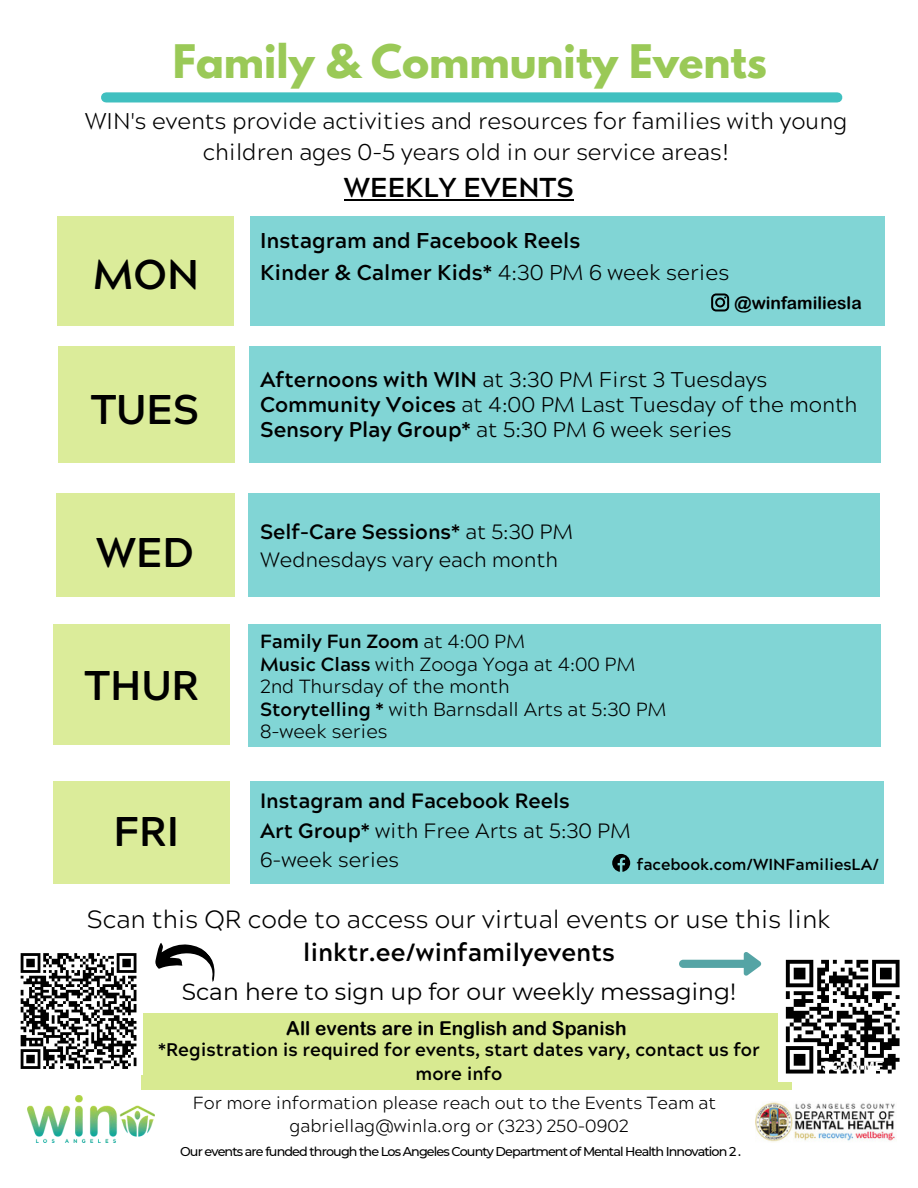
<style>
.page{position:relative;width:918px;height:1188px;background:#fff}
.page>*{position:absolute;margin:0;border:0;box-sizing:border-box;transform-origin:0 0}
.t1{font:700 41.4px "Acherus Grotesque";color:#000}
.t2{font:700 40.95px "League Spartan";color:#9ac957}
.t3{font:700 27.3px "Acherus Grotesque";color:#000}
.t4{font:300 24.9px "Acherus Grotesque";color:#000}
.t5{font:700 24.9px "Acherus Grotesque";color:#000}
.t6{font:23.4px "Montserrat";color:#000}
.t7{font:300 22.8px/30.8px "Acherus Grotesque";color:#000;text-align:center}
.t8{font:700 21.45px/32.1px "Acherus Grotesque";color:#000}
.t9{font:300 21.3px/24.9px "Acherus Grotesque";color:#000}
.t10{font:700 20.7px/29.4px "Acherus Grotesque";color:#000}
.t11{font:300 20.7px/27.6px "Acherus Grotesque";color:#000}
.t12{font:19.2px "Arial Rounded MT Bold";color:#000}
.t13{font:300 19.05px/22.5px "Acherus Grotesque";color:#000}
.t14{font:700 18.3px/24.3px "Acherus Grotesque";color:#000;text-align:center}
.t15{font:300 17.55px/23.4px "Acherus Grotesque";color:#000;text-align:center}
.t16{font:17.4px "Arial Rounded MT Bold";color:#000}
.t17{font:700 15.9px "Acherus Grotesque";color:#000}
.t18{font:13.35px "Arial Rounded MT Bold";color:#fff}
.t19{font:500 12.75px "Montserrat";letter-spacing:-.07em;color:#000}
.s1{font-weight:300}
.s2{font-weight:700}
</style>
<div class="page">
<div style="left:106px;top:92px;width:731px;height:10px;background:#40c0c0"></div>
<img style="left:756px;top:1102px;width:139px;height:40px">
<div style="left:142px;top:1013px;width:650px;height:76px;background:#d8ea91"></div>
<img style="left:28px;top:1096px;width:127px;height:47px">
<div style="left:250px;top:216px;width:634px;height:109px;background:#81d5d5"></div>
<div style="left:250px;top:346px;width:631px;height:117px;background:#81d5d5"></div>
<div style="left:249px;top:493px;width:631px;height:104px;background:#81d5d5"></div>
<div style="left:248px;top:624px;width:632px;height:123px;background:#81d5d5"></div>
<div style="left:250px;top:781px;width:633px;height:103px;background:#81d5d5"></div>
<div style="left:58px;top:216px;width:176px;height:109px;background:#dbec9a"></div>
<div style="left:58px;top:346px;width:177px;height:117px;background:#dbec9a"></div>
<div style="left:56px;top:493px;width:179px;height:104px;background:#dbec9a"></div>
<div style="left:54px;top:624px;width:176px;height:120px;background:#dbec9a"></div>
<div style="left:54px;top:781px;width:176px;height:103px;background:#dbec9a"></div>
<svg style="left:679px;top:952px;width:82px;height:24px"></svg>
<svg style="left:711px;top:293px;width:18px;height:18px"></svg>
<svg style="left:612px;top:854px;width:18px;height:18px"></svg>
<svg style="left:155px;top:943px;width:60px;height:39px"></svg>
<div style="left:778px;top:952px;width:129px;height:129px;background:#fff"></div>
<svg style="left:785px;top:959px;width:115px;height:115px"></svg>
<svg style="left:20px;top:953px;width:117px;height:116px"></svg>
<hr style="left:344px;top:199px;width:230px;height:2px;background:#000">
<h2 class="t2" style="left:173px;top:42px;width:596px">Family &amp; Community Events</h2>
<p class="t7" style="left:85px;top:109px;width:764px">WIN's events provide activities and resources for families with young children ages 0-5 years old in our service areas!</p>
<h1 class="t1" style="left:93px;top:258px;width:108px">MON</h1>
<h1 class="t1" style="left:91px;top:393px;width:110px">TUES</h1>
<h1 class="t1" style="left:96px;top:536px;width:99px">WED</h1>
<h1 class="t1" style="left:85px;top:669px;width:116px">THUR</h1>
<h1 class="t1" style="left:113px;top:815px;width:67px">FRI</h1>
<h3 class="t3" style="left:344px;top:177px;width:231px">WEEKLY EVENTS</h3>
<p class="t8" style="left:260px;top:227px;width:471px">Instagram and Facebook Reels<br>Kinder &amp; Calmer Kids* <span class="s1">4:30 PM 6 week series</span></p>
<p class="t16" style="left:735px;top:292px;width:129px">@winfamiliesla</p>
<p class="t9" style="left:260px;top:370px;width:599px"><span class="s2">Afternoons with WIN</span> at 3:30 PM First 3 Tuesdays<br><span class="s2">Community Voices</span> at 4:00 PM Last Tuesday of the month<br><span class="s2">Sensory Play Group*</span> at 5:30 PM 6 week series</p>
<p class="t11" style="left:260px;top:521px;width:315px"><span class="s2">Self-Care Sessions*</span> at 5:30 PM<br>Wednesdays vary each month</p>
<p class="t13" style="left:260px;top:633px;width:408px"><span class="s2">Family Fun Zoom</span> at 4:00 PM<br><span class="s2">Music Class</span> with Zooga Yoga at 4:00 PM<br>2nd Thursday of the month<br><span class="s2">Storytelling *</span> with Barnsdall Arts at 5:30 PM<br>8-week series</p>
<p class="t10" style="left:260px;top:789px;width:372px">Instagram and Facebook Reels<br>Art Group* <span class="s1">with Free Arts at 5:30 PM<br>6-week series</span></p>
<p class="t17" style="left:637px;top:858px;width:244px">facebook.com/WINFamiliesLA/</p>
<h3 class="t4" style="left:87px;top:909px;width:745px">Scan this QR code to access our virtual events or use this link</h3>
<h3 class="t5" style="left:303px;top:943px;width:313px">linktr.ee/winfamilyevents</h3>
<p class="t6" style="left:182px;top:977px;width:556px">Scan here to sign up for our weekly messaging!</p>
<p class="t12" style="left:286px;top:1017px;width:342px">All events are in English and Spanish</p>
<p class="t14" style="left:158px;top:1040px;width:603px">*Registration is required for events, start dates vary, contact us for more info</p>
<p class="t15" style="left:193px;top:1093px;width:525px">For more information please reach out to the Events Team at gabriellag@winla.org or (323) 250-0902</p>
<p class="t19" style="left:180px;top:1144px;width:562px">Our events are funded through the Los Angeles County Department of Mental Health Innovation 2 .</p>
<p class="t18" style="left:822px;top:1058px;width:63px">SCAN ME</p>
</div>
